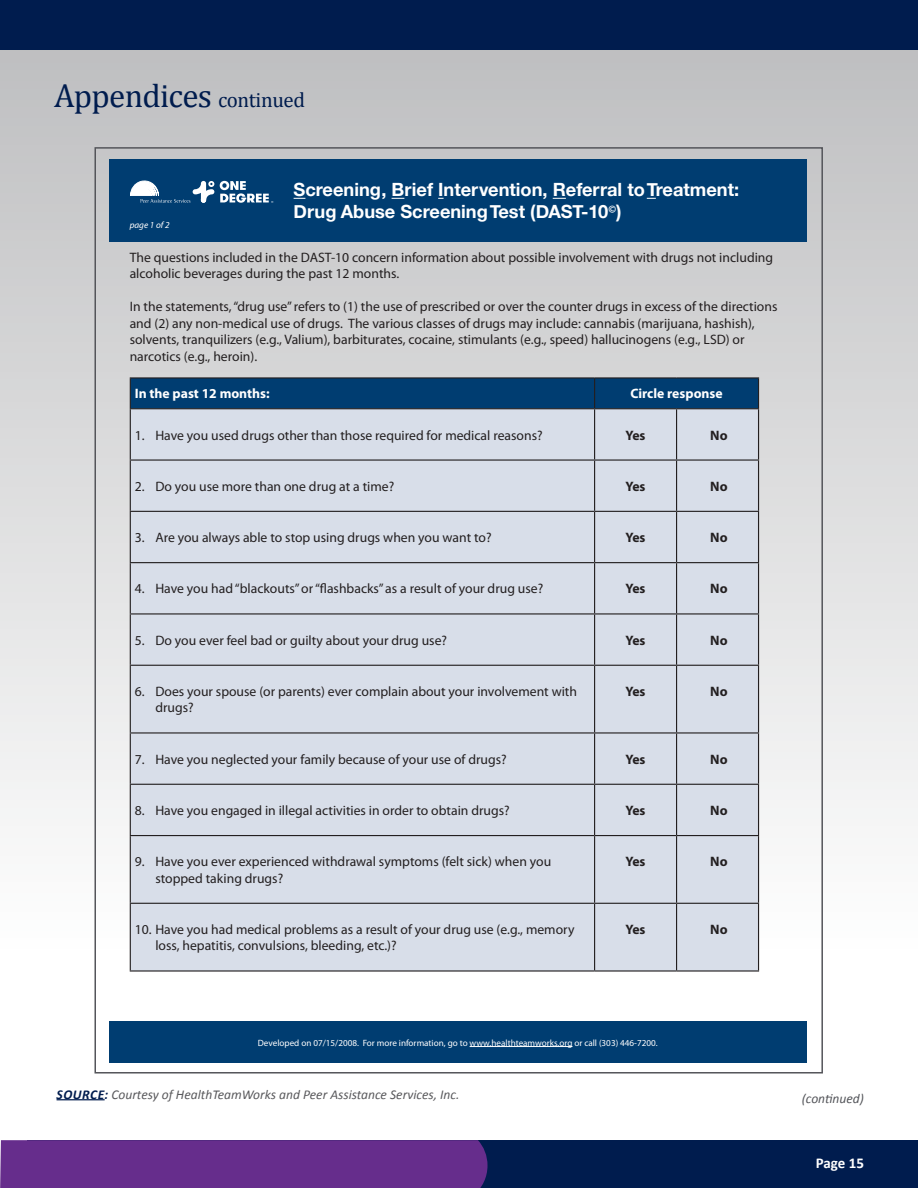
<style>
.page{position:relative;width:918px;height:1188px;background:#fff}
.page>*{position:absolute;margin:0;border:0;box-sizing:border-box;transform-origin:0 0}
.t1{font:33px "Cambria Math";letter-spacing:-.02em;color:#001c4e}
.t2{font:700 18.3px/21.9px "Helvetica Neue CE";color:#fff}
.t3{font:700 15px "Calibri";letter-spacing:-.005em;color:#fff}
.t4{font:13.65px/16.4px "Myriad Pro";color:#231f20}
.t5{font:700 13.65px "Myriad Pro";letter-spacing:-.005em;color:#231f20}
.t6{font:700 13.65px "Myriad Pro";color:#fff}
.t7{font:italic 13.5px "Calibri";color:#59595c}
.t8{font:italic 13.5px "Calibri";color:#54555a}
.t9{font:9.15px "Myriad Pro";color:#fff}
.t10{font:italic 9.15px "Myriad Pro";color:#fff}
.s1{font-size:21px}
.s2{font-weight:700;color:#001c4e}
</style>
<div class="page">
<div style="left:0;top:0;width:918px;height:953px;background:linear-gradient(to bottom,#babbbc,#fcfdfd)"></div>
<div style="left:0;top:0;width:918px;height:50px;background:#001c4e"></div>
<div style="left:27px;top:1140px;width:891px;height:48px;background:#001c4e"></div>
<div style="left:0;top:1140px;width:488px;height:48px;background:#662d8c"></div>
<div style="left:109px;top:160px;width:698px;height:82px;background:#003d71"></div>
<svg style="left:392px;top:198px;width:12px;height:1px"></svg>
<svg style="left:553px;top:198px;width:13px;height:1px"></svg>
<div style="left:109px;top:1022px;width:698px;height:41px;background:#003d71"></div>
<hr style="left:470px;top:1046px;width:102px;height:1px;background:#fff">
<div style="left:131px;top:409px;width:627px;height:561px;background:#d8dee9"></div>
<hr style="left:130px;top:377px;width:465px;height:2px;background:#231f20">
<hr style="left:595px;top:377px;width:82px;height:2px;background:#231f20">
<hr style="left:677px;top:377px;width:82px;height:2px;background:#231f20">
<div style="left:130px;top:378px;width:629px;height:30px;background:#003d71"></div>
<hr style="left:130px;top:408px;width:465px;height:1px;background:#231f20">
<hr style="left:130px;top:409px;width:1px;height:50px;background:#231f20">
<hr style="left:595px;top:408px;width:82px;height:1px;background:#231f20">
<hr style="left:594px;top:409px;width:1px;height:50px;background:#231f20">
<hr style="left:677px;top:408px;width:82px;height:1px;background:#231f20">
<hr style="left:676px;top:409px;width:1px;height:50px;background:#231f20">
<hr style="left:758px;top:409px;width:1px;height:50px;background:#231f20">
<hr style="left:130px;top:459px;width:465px;height:2px;background:#231f20">
<hr style="left:130px;top:461px;width:1px;height:50px;background:#231f20">
<hr style="left:595px;top:459px;width:82px;height:2px;background:#231f20">
<hr style="left:594px;top:461px;width:1px;height:50px;background:#231f20">
<hr style="left:677px;top:459px;width:82px;height:2px;background:#231f20">
<hr style="left:676px;top:461px;width:1px;height:50px;background:#231f20">
<hr style="left:758px;top:461px;width:1px;height:50px;background:#231f20">
<hr style="left:130px;top:511px;width:465px;height:1px;background:#231f20">
<hr style="left:130px;top:512px;width:1px;height:50px;background:#231f20">
<hr style="left:595px;top:511px;width:82px;height:1px;background:#231f20">
<hr style="left:594px;top:512px;width:1px;height:50px;background:#231f20">
<hr style="left:677px;top:511px;width:82px;height:1px;background:#231f20">
<hr style="left:676px;top:512px;width:1px;height:50px;background:#231f20">
<hr style="left:758px;top:512px;width:1px;height:50px;background:#231f20">
<hr style="left:130px;top:562px;width:465px;height:1px;background:#231f20">
<hr style="left:130px;top:563px;width:1px;height:50px;background:#231f20">
<hr style="left:595px;top:562px;width:82px;height:1px;background:#231f20">
<hr style="left:594px;top:563px;width:1px;height:50px;background:#231f20">
<hr style="left:677px;top:562px;width:82px;height:1px;background:#231f20">
<hr style="left:676px;top:563px;width:1px;height:50px;background:#231f20">
<hr style="left:758px;top:563px;width:1px;height:50px;background:#231f20">
<hr style="left:130px;top:613px;width:465px;height:2px;background:#231f20">
<hr style="left:130px;top:615px;width:1px;height:50px;background:#231f20">
<hr style="left:595px;top:613px;width:82px;height:2px;background:#231f20">
<hr style="left:594px;top:615px;width:1px;height:50px;background:#231f20">
<hr style="left:677px;top:613px;width:82px;height:2px;background:#231f20">
<hr style="left:676px;top:615px;width:1px;height:50px;background:#231f20">
<hr style="left:758px;top:615px;width:1px;height:50px;background:#231f20">
<hr style="left:130px;top:665px;width:465px;height:1px;background:#231f20">
<hr style="left:130px;top:666px;width:1px;height:66px;background:#231f20">
<hr style="left:595px;top:665px;width:82px;height:1px;background:#231f20">
<hr style="left:594px;top:666px;width:1px;height:66px;background:#231f20">
<hr style="left:677px;top:665px;width:82px;height:1px;background:#231f20">
<hr style="left:676px;top:666px;width:1px;height:66px;background:#231f20">
<hr style="left:758px;top:666px;width:1px;height:66px;background:#231f20">
<hr style="left:130px;top:732px;width:465px;height:2px;background:#231f20">
<hr style="left:130px;top:734px;width:1px;height:50px;background:#231f20">
<hr style="left:595px;top:732px;width:82px;height:2px;background:#231f20">
<hr style="left:594px;top:734px;width:1px;height:50px;background:#231f20">
<hr style="left:677px;top:732px;width:82px;height:2px;background:#231f20">
<hr style="left:676px;top:734px;width:1px;height:50px;background:#231f20">
<hr style="left:758px;top:734px;width:1px;height:50px;background:#231f20">
<hr style="left:130px;top:784px;width:465px;height:1px;background:#231f20">
<hr style="left:130px;top:785px;width:1px;height:50px;background:#231f20">
<hr style="left:595px;top:784px;width:82px;height:1px;background:#231f20">
<hr style="left:594px;top:785px;width:1px;height:50px;background:#231f20">
<hr style="left:677px;top:784px;width:82px;height:1px;background:#231f20">
<hr style="left:676px;top:785px;width:1px;height:50px;background:#231f20">
<hr style="left:758px;top:785px;width:1px;height:50px;background:#231f20">
<hr style="left:130px;top:835px;width:465px;height:1px;background:#231f20">
<hr style="left:130px;top:836px;width:1px;height:67px;background:#231f20">
<hr style="left:595px;top:835px;width:82px;height:1px;background:#231f20">
<hr style="left:594px;top:836px;width:1px;height:67px;background:#231f20">
<hr style="left:677px;top:835px;width:82px;height:1px;background:#231f20">
<hr style="left:676px;top:836px;width:1px;height:67px;background:#231f20">
<hr style="left:758px;top:836px;width:1px;height:67px;background:#231f20">
<hr style="left:130px;top:903px;width:465px;height:1px;background:#231f20">
<hr style="left:130px;top:904px;width:1px;height:66px;background:#231f20">
<hr style="left:595px;top:903px;width:82px;height:1px;background:#231f20">
<hr style="left:594px;top:904px;width:1px;height:66px;background:#231f20">
<hr style="left:677px;top:903px;width:82px;height:1px;background:#231f20">
<hr style="left:676px;top:904px;width:1px;height:66px;background:#231f20">
<hr style="left:758px;top:904px;width:1px;height:66px;background:#231f20">
<hr style="left:130px;top:970px;width:465px;height:2px;background:#231f20">
<hr style="left:595px;top:970px;width:82px;height:2px;background:#231f20">
<hr style="left:677px;top:970px;width:82px;height:2px;background:#231f20">
<svg style="left:220px;top:181px;width:53px;height:22px"></svg>
<svg style="left:130px;top:181px;width:84px;height:22px"></svg>
<hr style="left:57px;top:1099px;width:48px;height:1px;background:#001c4e">
<p class="t1" style="left:54px;top:76px;width:253px">Appendices <span class="s1">continued</span></p>
<p class="t10" style="left:130px;top:219px;width:41px">page 1 of 2</p>
<p class="t2" style="left:294px;top:179px;width:447px">Screening, Brief Intervention, Referral to Treatment:<br>Drug Abuse Screening Test (DAST-10<sup>©</sup>)</p>
<p class="t4" style="left:130px;top:249px;width:645px">The questions included in the DAST-10 concern information about possible involvement with drugs not including alcoholic beverages during the past 12 months.</p>
<p class="t4" style="left:130px;top:298px;width:649px">In the statements, “drug use” refers to (1) the use of prescribed or over the counter drugs in excess of the directions and (2) any non-medical use of drugs. The various classes of drugs may include: cannabis (marijuana, hashish), solvents, tranquilizers (e.g., Valium), barbiturates, cocaine, stimulants (e.g., speed) hallucinogens (e.g., LSD) or narcotics (e.g., heroin).</p>
<p class="t6" style="left:135px;top:385px;width:136px">In the past 12 months:</p>
<p class="t6" style="left:630px;top:385px;width:94px">Circle response</p>
<p class="t4" style="left:135px;top:427px;width:409px">1. Have you used drugs other than those required for medical reasons?</p>
<p class="t5" style="left:626px;top:426px;width:21px">Yes</p>
<p class="t5" style="left:710px;top:426px;width:19px">No</p>
<p class="t4" style="left:135px;top:478px;width:261px">2. Do you use more than one drug at a time?</p>
<p class="t5" style="left:626px;top:477px;width:21px">Yes</p>
<p class="t5" style="left:710px;top:477px;width:19px">No</p>
<p class="t4" style="left:135px;top:529px;width:358px">3. Are you always able to stop using drugs when you want to?</p>
<p class="t5" style="left:626px;top:529px;width:21px">Yes</p>
<p class="t5" style="left:710px;top:529px;width:19px">No</p>
<p class="t4" style="left:135px;top:580px;width:410px">4. Have you had “blackouts” or “flashbacks” as a result of your drug use?</p>
<p class="t5" style="left:626px;top:580px;width:21px">Yes</p>
<p class="t5" style="left:710px;top:580px;width:19px">No</p>
<p class="t4" style="left:135px;top:632px;width:314px">5. Do you ever feel bad or guilty about your drug use?</p>
<p class="t5" style="left:626px;top:631px;width:21px">Yes</p>
<p class="t5" style="left:710px;top:631px;width:19px">No</p>
<p class="t4" style="left:155px;top:683px;width:423px;text-indent:-21px">6. Does your spouse (or parents) ever complain about your involvement with drugs?</p>
<p class="t5" style="left:626px;top:683px;width:21px">Yes</p>
<p class="t5" style="left:710px;top:683px;width:19px">No</p>
<p class="t4" style="left:135px;top:751px;width:373px">7. Have you neglected your family because of your use of drugs?</p>
<p class="t5" style="left:626px;top:750px;width:21px">Yes</p>
<p class="t5" style="left:710px;top:750px;width:19px">No</p>
<p class="t4" style="left:135px;top:802px;width:376px">8. Have you engaged in illegal activities in order to obtain drugs?</p>
<p class="t5" style="left:626px;top:802px;width:21px">Yes</p>
<p class="t5" style="left:710px;top:802px;width:19px">No</p>
<p class="t4" style="left:155px;top:853px;width:397px;text-indent:-21px">9. Have you ever experienced withdrawal symptoms (felt sick) when you stopped taking drugs?</p>
<p class="t5" style="left:626px;top:853px;width:21px">Yes</p>
<p class="t5" style="left:710px;top:853px;width:19px">No</p>
<p class="t4" style="left:155px;top:921px;width:421px;text-indent:-21px">10. Have you had medical problems as a result of your drug use (e.g., memory loss, hepatitis, convulsions, bleeding, etc.)?</p>
<p class="t5" style="left:626px;top:921px;width:21px">Yes</p>
<p class="t5" style="left:710px;top:921px;width:19px">No</p>
<p class="t9" style="left:258px;top:1037px;width:401px">Developed on 07/15/2008. For more information, go to www.healthteamworks.org or call (303) 446-7200.</p>
<p class="t7" style="left:57px;top:1085px;width:405px"><span class="s2">SOURCE:</span> Courtesy of HealthTeamWorks and Peer Assistance Services, Inc.</p>
<p class="t8" style="left:802px;top:1089px;width:64px">(continued)</p>
<p class="t3" style="left:816px;top:1153px;width:50px">Page 15</p>
</div>
